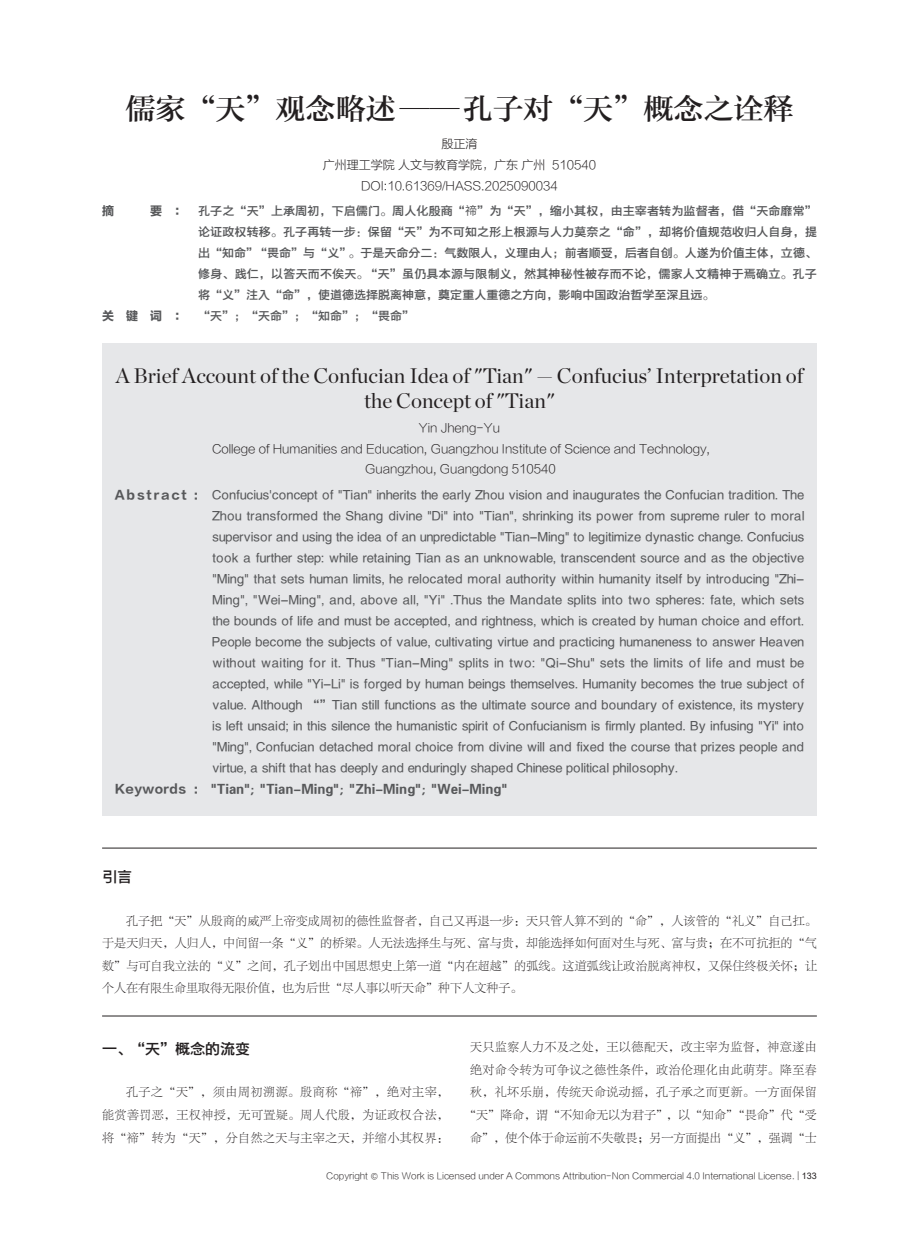
<style>
.page{position:relative;width:919px;height:1238px;background:#fff}
.page>*{position:absolute;margin:0;border:0;box-sizing:border-box;transform-origin:0 0}
.标题{font:30px "FZZYSK GBK1 0";color:#231f20}
.英文标题{font:21px/25.2px "Chronicle Display";color:#231f20;text-align:center}
.一{font:15px "FZYDZHJW GB1 0";color:#231f20}
.英文摘要{font:12px/21px "FZYDZHJW GB1 0";letter-spacing:.03em;color:#57585a;text-align:justify}
.正文{font:12px/22.5px "FZLTSK GBK1 0";letter-spacing:.035em;color:#231f20;text-align:justify}
.摘要{font:12px/21px "FZYDZHJW GB1 0";color:#57585a;text-align:justify}
.英文单位{font:12px/19.5px "FZLTXHK GBK1 0";color:#231f20;text-align:center}
.单位{font:12px "FZLTXHK GBK1 0";color:#231f20}
.英文关键词{font:12px "FZYDCHJW GB1 0";color:#57585a}
.关键词{font:12px "FZYDZHJW GB1 0";color:#57585a}
.英文作者{font:12px "FZLTXHK GBK1 0";color:#231f20}
.作者{font:12px "FZLTXHK GBK1 0";color:#231f20}
.摘要-2{font:12px "FZLTDHK GBK1 0";color:#57585a}
.t1{font:9px "FZLTKHK GBK1 0";color:#231f20}
.s1{font-family:"FZLTDHK GBK1 0"}
.s2{font-family:"Source Han Sans SC"}
.s3{font-family:"Deng Xian"}
.s4{font-family:"Arial"}
</style>
<div class="page">
<div style="left:102px;top:343px;width:714px;height:473px;background:#e6e7e9"></div>
<hr style="left:102px;top:847px;width:714px;height:1px;background:#231f20">
<hr style="left:102px;top:1015px;width:714px;height:1px;background:#231f20">
<p class="标题" style="left:125px;top:93px;width:669px">儒家“天”观念略述——孔子对“天”概念之诠释</p>
<p class="作者" style="left:441px;top:137px;width:37px">殷正淯</p>
<p class="单位" style="left:323px;top:158px;width:275px">广州理工学院 人文与教育学院，广东 广州 510540</p>
<p class="单位" style="left:361px;top:179px;width:198px">DOI:10.61369/HASS.2025090034</p>
<p class="摘要-2" style="left:102px;top:204px;width:13px">摘</p>
<p class="摘要" style="left:198px;top:201px;width:620px;text-indent:-48px"><span class="s1">要 ：</span> 孔子之“天”上承周初，下启儒门。周人化殷商“<span class="s2">禘</span>”为“天”，缩小其权，由主宰者转为监督者，借“天命靡常”论证政权转移。孔子再转一步：保留“天”为不可知之形上根源与人力莫奈之“命”，却将价值规范收归人自身，提出“知命”“畏命”与“义”。于是天命分二：气数限人，义理由人；前者顺受，后者自创。人遂为价值主体，立德、修身、践仁，以答天而不俟天。“天”虽仍具本源与限制义，然其神秘性被存而不论，儒家人文精神于焉确立。孔子将“义”注入“命”，使道德选择脱离神意，奠定重人重德之方向，影响中国政治哲学至深且远。</p>
<p class="关键词" style="left:102px;top:309px;width:313px"><span class="s1">关 键 词 ：</span> “天”；“天命”；“知命”；“畏命”</p>
<p class="英文标题" style="left:116px;top:361px;width:689px">A Brief Account of the Confucian Idea of "Tian" — Confucius’ Interpretation of the Concept of "Tian"</p>
<p class="英文作者" style="left:419px;top:421px;width:82px">Yin Jheng-Yu</p>
<p class="英文单位" style="left:212px;top:440px;width:499px">College of Humanities and Education, Guangzhou Institute of Science and Technology,<br>Guangzhou, Guangdong 510540</p>
<p class="英文摘要" style="left:212px;top:484px;width:593px;text-indent:-98px"><span class="s1">Abstract :</span> Confucius'concept of "Tian" inherits the early Zhou vision and inaugurates the Confucian tradition. The Zhou transformed the Shang divine "Di" into "Tian", shrinking its power from supreme ruler to moral supervisor and using the idea of an unpredictable "Tian-Ming" to legitimize dynastic change. Confucius took a further step: while retaining Tian as an unknowable, transcendent source and as the objective "Ming" that sets human limits, he relocated moral authority within humanity itself by introducing "Zhi-Ming", "Wei-Ming", and, above all, "Yi" .Thus the Mandate splits into two spheres: fate, which sets the bounds of life and must be accepted, and rightness, which is created by human choice and effort.<br>People become the subjects of value, cultivating virtue and practicing humaneness to answer Heaven without waiting for it. Thus "Tian-Ming" splits in two: "Qi-Shu" sets the limits of life and must be accepted, while "Yi-Li" is forged by human beings themselves. Humanity becomes the true subject of value. Although “”Tian still functions as the ultimate source and boundary of existence, its mystery is left unsaid; in this silence the humanistic spirit of Confucianism is firmly planted. By infusing "Yi" into "Ming", Confucian detached moral choice from divine will and fixed the course that prizes people and virtue, a shift that has deeply and enduringly shaped Chinese political philosophy.</p>
<p class="英文关键词" style="left:115px;top:782px;width:394px"><span class="s1">Keywords :</span> "Tian"; "Tian-Ming"; "Zhi-Ming"; "Wei-Ming"</p>
<p class="一" style="left:102px;top:869px;width:31px">引言</p>
<p class="正文" style="left:102px;top:909px;width:716px;text-indent:24px">孔子把“天”从殷商的威严上帝变成周初的德性监督者，自己又再退一步：天只管人算不到的“命”，人该管的“礼义”自己扛。于是天归天，人归人，中间留一条“义”的桥梁。人无法选择生与死、富与贵，却能选择如何面对生与死、富与贵；在不可抗拒的“气数”与可自我立法的“义”之间，孔子划出中国思想史上第一道“内在超越”的弧线。这道弧线让政治脱离神权，又保住终极关怀；让个人在有限生命里取得无限价值，也为后世“尽人事以听天命”种下人文种子。</p>
<p class="一" style="left:102px;top:1040px;width:150px">一、“天”概念的流变</p>
<p class="正文" style="left:102px;top:1081px;width:348px;text-indent:24px">孔子之“天”，须由周初溯源。殷商称“禘”，绝对主宰，能赏善罚恶，王权神授，无可置疑。周人代殷，为证政权合法，将“禘”转为“天”，分自然之天与主宰之天，并缩小其权界：</p>
<p class="正文" style="left:464px;top:1036px;width:354px;text-align:center">天只监察人力不及之处，王以德配天，改主宰为监督，神意遂由绝对命令转为可争议之德性条件，政治伦理化由此萌芽。降至春秋，礼坏乐崩，传统天命说动摇，孔子承之而更新。一方面保留“天”降命，谓“不知命无以为君子”，以“知命”“畏命”代“受命”，使个体于命运前不失敬畏；另一方面提出“义”，强调“士</p>
<p class="t1" style="left:326px;top:1171px;width:492px">Copyright <span class="s3">©</span> This Work is Licensed under A Commons Attribution-Non Commercial 4.0 International License. | <span class="s4">133</span></p>
</div>
